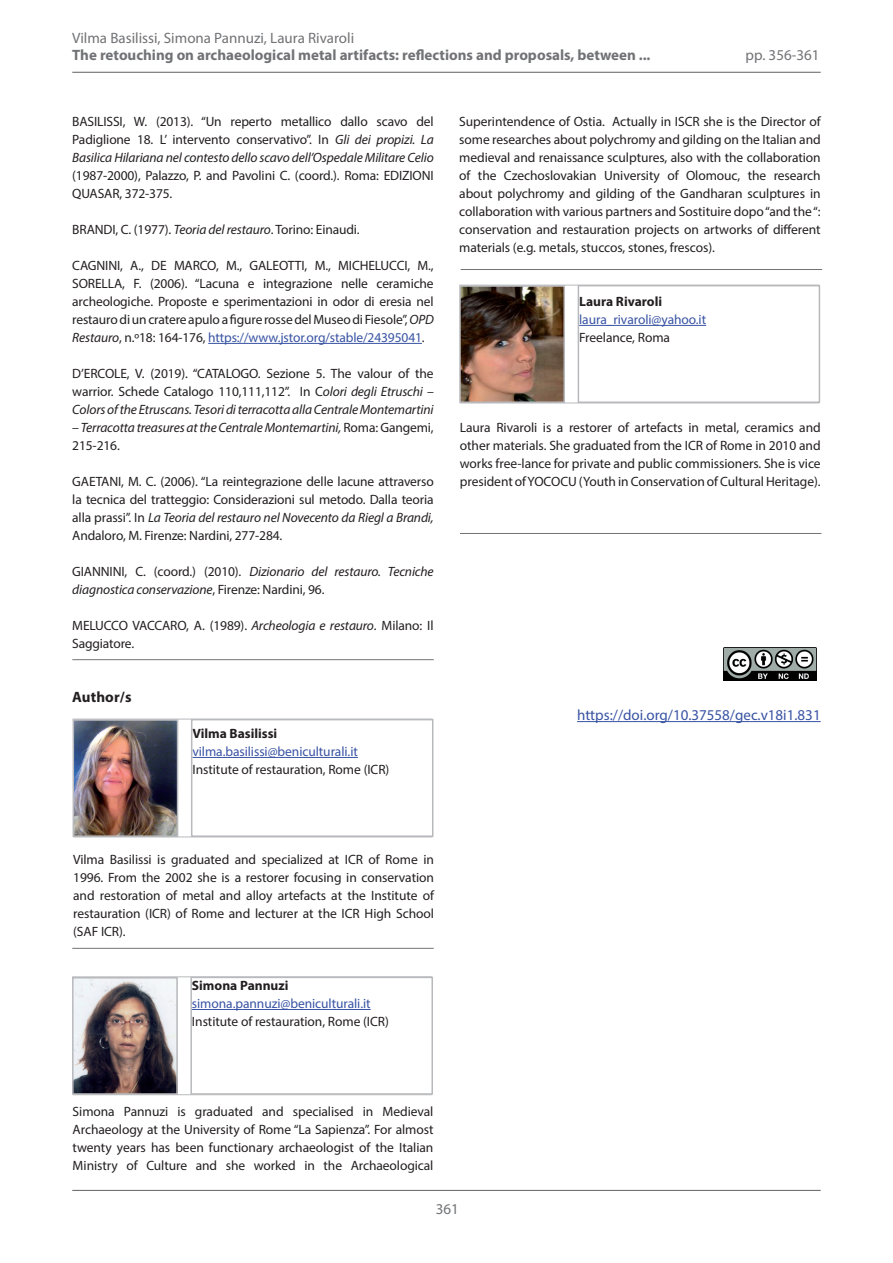
<style>
.page{position:relative;width:893px;height:1263px;background:#fff}
.page>*{position:absolute;margin:0;border:0;box-sizing:border-box;transform-origin:0 0}
.t1{font:700 15px "Myriad Pro";color:#717275}
.t2{font:15px "Myriad Pro";color:#717275}
.t3{font:15px "Myriad Pro";color:#3853a3}
.t4{font:700 15px "Myriad Pro";letter-spacing:.01em;color:#231f20}
.t5{font:13.5px/18px "Myriad Pro";letter-spacing:-.01em;color:#231f20;text-align:justify}
.t6{font:italic 13.5px/18px "Myriad Pro";letter-spacing:-.01em;color:#231f20}
.t7{font:13.5px "Myriad Pro";letter-spacing:-.005em;color:#3853a3}
.t8{font:700 13.5px "Myriad Pro";color:#231f20}
.s1{font-style:italic}
.s2{color:#3853a3}
.s3{font-style:normal}
</style>
<div class="page">
<hr style="left:72px;top:72px;width:749px;height:1px;background:#717275">
<hr style="left:72px;top:1190px;width:749px;height:1px;background:#717275">
<hr style="left:208px;top:343px;width:214px;height:1px;background:#3853a3">
<hr style="left:192px;top:757px;width:166px;height:1px;background:#3853a3">
<div style="left:191px;top:719px;width:242px;height:118px;border:2px solid #b8b9bc"></div>
<hr style="left:73px;top:719px;width:359px;height:1px;background:#b8b9bc">
<hr style="left:73px;top:837px;width:359px;height:1px;background:#b8b9bc">
<hr style="left:72px;top:659px;width:362px;height:1px;background:#717275">
<img style="left:76px;top:722px;width:99px;height:112px">
<div style="left:73px;top:719px;width:105px;height:118px;border:2px solid #b8b9bc"></div>
<hr style="left:579px;top:325px;width:127px;height:1px;background:#3853a3">
<div style="left:578px;top:285px;width:242px;height:118px;border:2px solid #b8b9bc"></div>
<hr style="left:459px;top:285px;width:360px;height:1px;background:#b8b9bc">
<hr style="left:460px;top:403px;width:359px;height:1px;background:#b8b9bc">
<img style="left:462px;top:288px;width:100px;height:112px">
<div style="left:459px;top:285px;width:106px;height:118px;border:2px solid #b8b9bc"></div>
<hr style="left:192px;top:1009px;width:179px;height:1px;background:#3853a3">
<div style="left:190px;top:977px;width:243px;height:118px;border:2px solid #b8b9bc"></div>
<hr style="left:72px;top:976px;width:360px;height:1px;background:#b8b9bc">
<hr style="left:73px;top:1094px;width:359px;height:1px;background:#b8b9bc">
<img style="left:75px;top:980px;width:100px;height:112px">
<div style="left:72px;top:977px;width:106px;height:118px;border:2px solid #b8b9bc"></div>
<hr style="left:72px;top:948px;width:362px;height:1px;background:#717275">
<hr style="left:461px;top:269px;width:361px;height:1px;background:#717275">
<img style="left:723px;top:648px;width:93px;height:32px">
<hr style="left:577px;top:721px;width:244px;height:1px;background:#3853a3">
<hr style="left:460px;top:533px;width:361px;height:1px;background:#717275">
<p class="t2" style="left:72px;top:29px;width:283px">Vilma Basilissi, Simona Pannuzi, Laura Rivaroli</p>
<p class="t1" style="left:72px;top:45px;width:580px">The retouching on archaeological metal artifacts: reflections and proposals, between ...</p>
<p class="t2" style="left:746px;top:45px;width:75px">pp. 356-361</p>
<p class="t5" style="left:72px;top:112px;width:363px">BASILISSI, W. (2013). “Un reperto metallico dallo scavo del Padiglione 18. L’ intervento conservativo”. In <span class="s1">Gli dei propizi. La Basilica Hilariana nel contesto dello scavo dell’Ospedale Militare Celio</span></p>
<p class="t5" style="left:72px;top:166px;width:363px">(1987-2000), Palazzo, P. and Pavolini C. (coord.). Roma: EDIZIONI<br>QUASAR, 372-375.</p>
<p class="t5" style="left:72px;top:220px;width:289px">BRANDI, C. (1977). <span class="s1">Teoria del restauro</span>. Torino: Einaudi.</p>
<p class="t5" style="left:72px;top:256px;width:363px">CAGNINI, A., DE MARCO, M., GALEOTTI, M., MICHELUCCI, M., SORELLA, F. (2006). “Lacuna e integrazione nelle ceramiche archeologiche. Proposte e sperimentazioni in odor di eresia nel restauro di un cratere apulo a figure rosse del Museo di Fiesole”, <span class="s1">OPD Restauro</span>, n.º18: 164-176, <span class="s2">https://www.jstor.org/stable/24395041</span>.</p>
<p class="t5" style="left:72px;top:364px;width:363px">D’ERCOLE, V. (2019). “CATALOGO. Sezione 5. The valour of the warrior. Schede Catalogo 110,111,112”. In C<span class="s1">olori degli Etruschi – Colors of the Etruscans. Tesori di terracotta alla Centrale Montemartini</span></p>
<p class="t6" style="left:72px;top:418px;width:363px">– Terracotta treasures at the Centrale Montemartini, <span class="s3">Roma: Gangemi,<br>215-216.</span></p>
<p class="t5" style="left:72px;top:472px;width:363px">GAETANI, M. C. (2006). “La reintegrazione delle lacune attraverso la tecnica del tratteggio: Considerazioni sul metodo. Dalla teoria alla prassi”. In <span class="s1">La Teoria del restauro nel Novecento da Riegl a Brandi, </span>Andaloro, M. Firenze: Nardini, 277-284.</p>
<p class="t6" style="left:72px;top:562px;width:363px"><span class="s3">GIANNINI, C. (coord.) (2010).</span> Dizionario del restauro. Tecniche diagnostica conservazione<span class="s3">, Firenze: Nardini, 96.</span></p>
<p class="t5" style="left:72px;top:616px;width:363px">MELUCCO VACCARO, A. (1989). <span class="s1">Archeologia e restauro</span>. Milano: Il<br>Saggiatore.</p>
<p class="t4" style="left:72px;top:687px;width:61px">Author/s</p>
<p class="t8" style="left:192px;top:725px;width:86px">Vilma Basilissi</p>
<p class="t7" style="left:192px;top:743px;width:167px">vilma.basilissi@beniculturali.it</p>
<p class="t5" style="left:192px;top:760px;width:198px">Institute of restauration, Rome (ICR)</p>
<p class="t5" style="left:459px;top:112px;width:363px">Superintendence of Ostia. Actually in ISCR she is the Director of some researches about polychromy and gilding on the Italian and medieval and renaissance sculptures, also with the collaboration of the Czechoslovakian University of Olomouc, the research about polychromy and gilding of the Gandharan sculptures in collaboration with various partners and Sostituire dopo “and the “: conservation and restauration projects on artworks of different materials (e.g. metals, stuccos, stones, frescos).</p>
<p class="t8" style="left:579px;top:293px;width:85px">Laura Rivaroli</p>
<p class="t7" style="left:579px;top:311px;width:129px">laura_rivaroli@yahoo.it</p>
<p class="t5" style="left:579px;top:328px;width:92px">Freelance, Roma</p>
<p class="t5" style="left:460px;top:418px;width:362px">Laura Rivaroli is a restorer of artefacts in metal, ceramics and other materials. She graduated from the ICR of Rome in 2010 and works free-lance for private and public commissioners. She is vice president of YOCOCU (Youth in Conservation of Cultural Heritage).</p>
<p class="t3" style="left:577px;top:706px;width:245px">https://doi.org/10.37558/gec.v18i1.831</p>
<p class="t5" style="left:73px;top:850px;width:362px">Vilma Basilissi is graduated and specialized at ICR of Rome in 1996. From the 2002 she is a restorer focusing in conservation and restoration of metal and alloy artefacts at the Institute of restauration (ICR) of Rome and lecturer at the ICR High School (SAF ICR).</p>
<p class="t8" style="left:192px;top:977px;width:98px">Simona Pannuzi</p>
<p class="t7" style="left:192px;top:995px;width:180px">simona.pannuzi@beniculturali.it</p>
<p class="t5" style="left:192px;top:1012px;width:198px">Institute of restauration, Rome (ICR)</p>
<p class="t5" style="left:73px;top:1102px;width:362px">Simona Pannuzi is graduated and specialised in Medieval Archaeology at the University of Rome “La Sapienza”. For almost twenty years has been functionary archaeologist of the Italian Ministry of Culture and she worked in the Archaeological</p>
<p class="t2" style="left:436px;top:1200px;width:25px">361</p>
</div>
